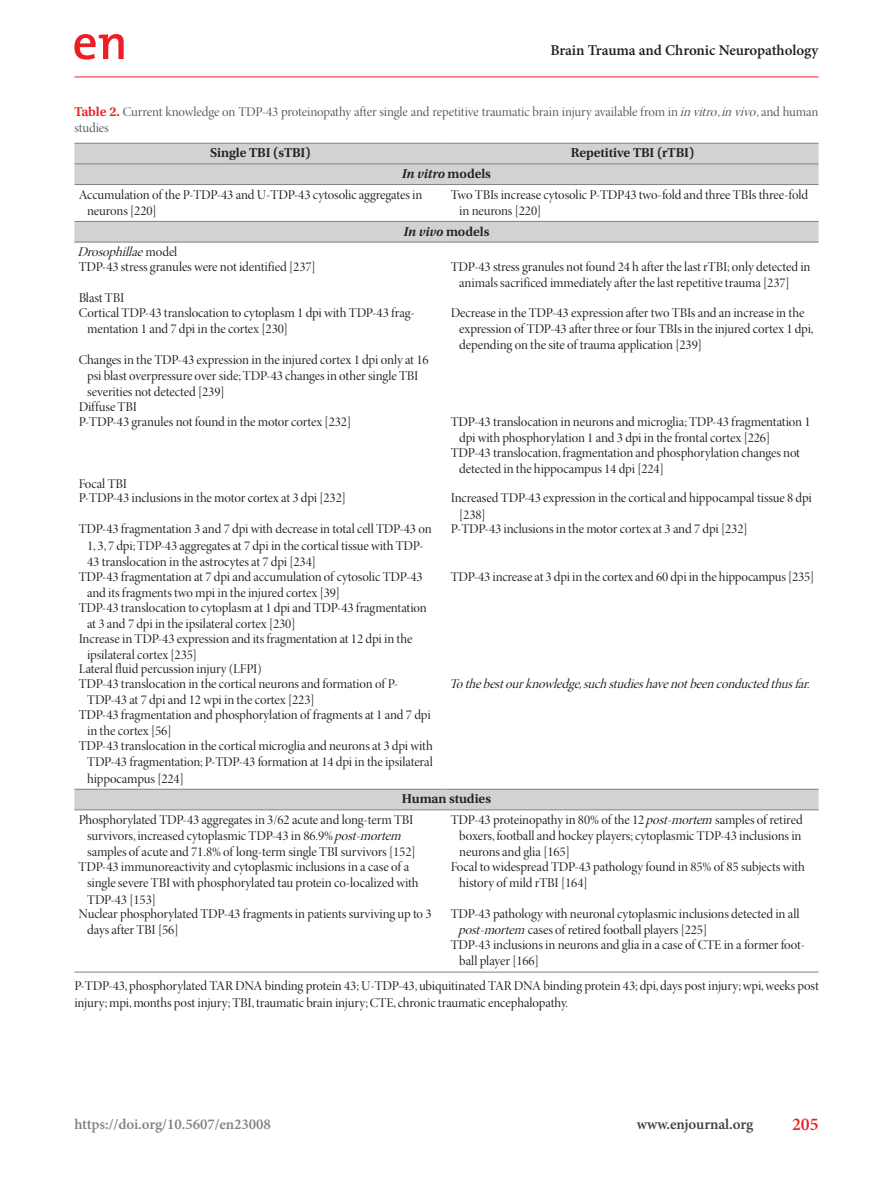
<style>
.page{position:relative;width:893px;height:1191px;background:#fff}
.page>*{position:absolute;margin:0;border:0;box-sizing:border-box;transform-origin:0 0}
.t1{font:600 18px "Minion Pro";color:#ee1d23}
.t2{font:600 15px "Minion Pro";letter-spacing:-.005em;color:#231f20}
.t3{font:600 15px "Minion Pro";letter-spacing:-.005em;color:#808285}
.t4{font:600 15px "Minion Pro";letter-spacing:-.005em;color:#3e3e3f}
.t5{font:13.5px/16.2px "Minion Pro Disp";letter-spacing:-.01em;color:#231f20}
.t6{font:13.5px/16.2px "Minion Pro Disp";letter-spacing:-.01em;color:#57585a}
.t7{font:italic 13.5px "Minion Pro Disp";color:#231f20}
.t8{font:600 13.5px "Utopia Std";letter-spacing:-.005em;color:#231f20}
.t9{font:italic 600 13.5px "Utopia Std";letter-spacing:-.005em;color:#231f20}
.s1{font-family:"Utopia Std";font-weight:600;color:#ee1d23}
.s2{font-style:italic}
.s3{font-style:normal}
</style>
<div class="page">
<hr style="left:74px;top:77px;width:745px;height:1px;background:#ee1d23">
<svg style="left:74px;top:34px;width:50px;height:26px"></svg>
<svg style="left:74px;top:144px;width:745px;height:665px"></svg>
<hr style="left:74px;top:143px;width:372px;height:1px;background:#808285">
<hr style="left:446px;top:143px;width:373px;height:1px;background:#808285">
<hr style="left:74px;top:971px;width:372px;height:1px;background:#808285">
<hr style="left:446px;top:971px;width:373px;height:1px;background:#808285">
<hr style="left:74px;top:221px;width:372px;height:1px;background:#808285">
<hr style="left:446px;top:221px;width:373px;height:1px;background:#808285">
<hr style="left:74px;top:242px;width:372px;height:1px;background:#808285">
<hr style="left:446px;top:242px;width:373px;height:1px;background:#808285">
<hr style="left:74px;top:163px;width:372px;height:1px;background:#808285">
<hr style="left:446px;top:163px;width:373px;height:1px;background:#808285">
<hr style="left:74px;top:184px;width:372px;height:1px;background:#808285">
<hr style="left:446px;top:184px;width:373px;height:1px;background:#808285">
<hr style="left:74px;top:789px;width:372px;height:1px;background:#808285">
<hr style="left:446px;top:789px;width:373px;height:1px;background:#808285">
<hr style="left:74px;top:809px;width:372px;height:1px;background:#808285">
<hr style="left:446px;top:809px;width:373px;height:1px;background:#808285">
<p class="t2" style="left:550px;top:40px;width:270px">Brain Trauma and Chronic Neuropathology</p>
<p class="t6" style="left:74px;top:104px;width:746px"><span class="s1">Table 2.</span> Current knowledge on TDP-43 proteinopathy after single and repetitive traumatic brain injury available from in <span class="s2">invitro</span>, <span class="s2">invivo</span>, and human studies</p>
<p class="t8" style="left:210px;top:145px;width:102px">Single TBI (sTBI)</p>
<p class="t8" style="left:571px;top:145px;width:125px">Repetitive TBI (rTBI)</p>
<p class="t9" style="left:402px;top:166px;width:91px">In vitro <span class="s3">models</span></p>
<p class="t5" style="left:87px;top:186px;width:337px;text-indent:-9px">Accumulation of the P-TDP-43 and U-TDP-43 cytosolic aggregates in neurons [220]</p>
<p class="t5" style="left:459px;top:186px;width:350px;text-indent:-9px">Two TBIs increase cytosolic P-TDP43 two-fold and three TBIs three-fold in neurons [220]</p>
<p class="t9" style="left:404px;top:223px;width:87px">In vivo <span class="s3">models</span></p>
<p class="t5" style="left:77px;top:245px;width:240px;line-height:14.7px"><span class="s2">Drosophillae</span>m o d e l<br>TDP-43 stress granules were not identified [237]</p>
<p class="t5" style="left:459px;top:259px;width:353px;text-indent:-9px">TDP-43 stress granules not found 24 h after the last rTBI; only detected in animals sacrificed immediately after the last repetitive trauma [237]</p>
<p class="t5" style="left:79px;top:290px;width:338px;line-height:14.7px">Blast TBI<br>Cortical TDP-43 translocation to cytoplasm 1 dpi with TDP-43 frag-</p>
<p class="t5" style="left:87px;top:321px;width:202px">mentation 1 and 7 dpi in the cortex [230]</p>
<p class="t5" style="left:459px;top:304px;width:356px;text-indent:-9px">Decrease in the TDP-43 expression after two TBIs and an increase in the expression of TDP-43 after three or four TBIs in the injured cortex 1 dpi, depending on the site of trauma application [239]</p>
<p class="t5" style="left:87px;top:352px;width:343px;text-indent:-9px">Changes in the TDP-43 expression in the injured cortex 1 dpi only at 16 psi blast overpressure over side; TDP-43 changes in other single TBI severities not detected [239]</p>
<p class="t5" style="left:79px;top:400px;width:274px;line-height:14.7px">Diffuse TBI<br>P-TDP-43 granules not found in the motor cortex [232]</p>
<p class="t5" style="left:459px;top:414px;width:353px;text-indent:-9px">TDP-43 translocation in neurons and microglia; TDP-43 fragmentation 1 dpi with phosphorylation 1 and 3 dpi in the frontal cortex [226]</p>
<p class="t5" style="left:459px;top:444px;width:342px;text-indent:-9px">TDP-43 translocation, fragmentation and phosphorylation changes not detected in the hippocampus 14 dpi [224]</p>
<p class="t5" style="left:79px;top:476px;width:269px;line-height:14.7px">Focal TBI<br>P-TDP-43 inclusions in the motor cortex at 3 dpi [232]</p>
<p class="t5" style="left:459px;top:490px;width:354px;text-indent:-9px">Increased TDP-43 expression in the cortical and hippocampal tissue 8 dpi [238]</p>
<p class="t5" style="left:87px;top:521px;width:346px;text-indent:-9px">TDP-43 fragmentation 3 and 7 dpi with decrease in total cell TDP-43 on<br>1, 3, 7 dpi; TDP-43 aggregates at 7 dpi in the cortical tissue with TDP-<br>43 translocation in the astrocytes at 7 dpi [234]</p>
<p class="t5" style="left:451px;top:521px;width:298px">P-TDP-43 inclusions in the motor cortex at 3 and 7 dpi [232]</p>
<p class="t5" style="left:87px;top:568px;width:337px;text-indent:-9px">TDP-43 fragmentation at 7 dpi and accumulation of cytosolic TDP-43 and its fragments two mpi in the injured cortex [39]</p>
<p class="t5" style="left:451px;top:568px;width:365px">TDP-43 increase at 3 dpi in the cortex and 60 dpi in the hippocampus [235]</p>
<p class="t5" style="left:87px;top:599px;width:341px;text-indent:-9px">TDP-43 translocation to cytoplasm at 1 dpi and TDP-43 fragmentation at 3 and 7 dpi in the ipsilateral cortex [230]</p>
<p class="t5" style="left:87px;top:630px;width:327px;text-indent:-9px">Increase in TDP-43 expression and its fragmentation at 12 dpi in the ipsilateral cortex [235]</p>
<p class="t5" style="left:79px;top:662px;width:321px;line-height:14.7px">Lateral fluid percussion injury (LFPI)<br>TDP-43 translocation in the cortical neurons and formation of P-</p>
<p class="t5" style="left:87px;top:692px;width:229px">TDP-43 at 7 dpi and 12 wpi in the cortex [223]</p>
<p class="t7" style="left:450px;top:676px;width:366px">Tothebestourknowledge,suchstudieshavenotbeenconductedthusfar.</p>
<p class="t5" style="left:87px;top:707px;width:345px;text-indent:-9px">TDP-43 fragmentation and phosphorylation of fragments at 1 and 7 dpi in the cortex [56]</p>
<p class="t5" style="left:87px;top:738px;width:347px;text-align:justify;text-indent:-9px">TDP-43 translocation in the cortical microglia and neurons at 3 dpi with TDP-43 fragmentation; P-TDP-43 formation at 14 dpi in the ipsilateral hippocampus [224]</p>
<p class="t8" style="left:402px;top:791px;width:91px">Human studies</p>
<p class="t5" style="left:87px;top:812px;width:330px;text-indent:-8px">Phosphorylated TDP-43 aggregates in 3/62 acute and long-term TBI survivors, increased cytoplasmic TDP-43 in 86.9% <span class="s2">post-mortem </span>samples of acute and 71.8% of long-term single TBI survivors [152]</p>
<p class="t5" style="left:459px;top:812px;width:345px;text-align:justify;text-indent:-9px">TDP-43 proteinopathy in 80% of the 12 <span class="s2">post-mortem</span> samples of retired boxers, football and hockey players; cytoplasmic TDP-43 inclusions in neurons and glia [165]</p>
<p class="t5" style="left:87px;top:859px;width:333px;text-indent:-9px">TDP-43 immunoreactivity and cytoplasmic inclusions in a case of a single severe TBI with phosphorylated tau protein co-localized with<br>TDP-43 [153]</p>
<p class="t5" style="left:459px;top:859px;width:347px;text-indent:-9px">Focal to widespread TDP-43 pathology found in 85% of 85 subjects with history of mild rTBI [164]</p>
<p class="t5" style="left:87px;top:906px;width:346px;text-indent:-9px">Nuclear phosphorylated TDP-43 fragments in patients surviving up to 3 days after TBI [56]</p>
<p class="t5" style="left:458px;top:906px;width:343px;text-indent:-7px">TDP-43 pathology with neuronal cytoplasmic inclusions detected in all <span class="s2">post-mortem</span> cases of retired football players [225]</p>
<p class="t5" style="left:459px;top:937px;width:348px;text-indent:-9px">TDP-43 inclusions in neurons and glia in a case of CTE in a former foot&shy;ball player [166]</p>
<p class="t5" style="left:74px;top:978px;width:746px">P-TDP-43, phosphorylated TAR DNA binding protein 43; U-TDP-43, ubiquitinated TAR DNA binding protein 43; dpi, days post injury; wpi, weeks post injury; mpi, months post injury; TBI, traumatic brain injury; CTE, chronic traumatic encephalopathy.</p>
<p class="t3" style="left:74px;top:1114px;width:198px">https://doi.org/10.5607/en23008</p>
<p class="t4" style="left:637px;top:1114px;width:118px">www.enjournal.org</p>
<h1 class="t1" style="left:792px;top:1112px;width:28px">205</h1>
</div>
